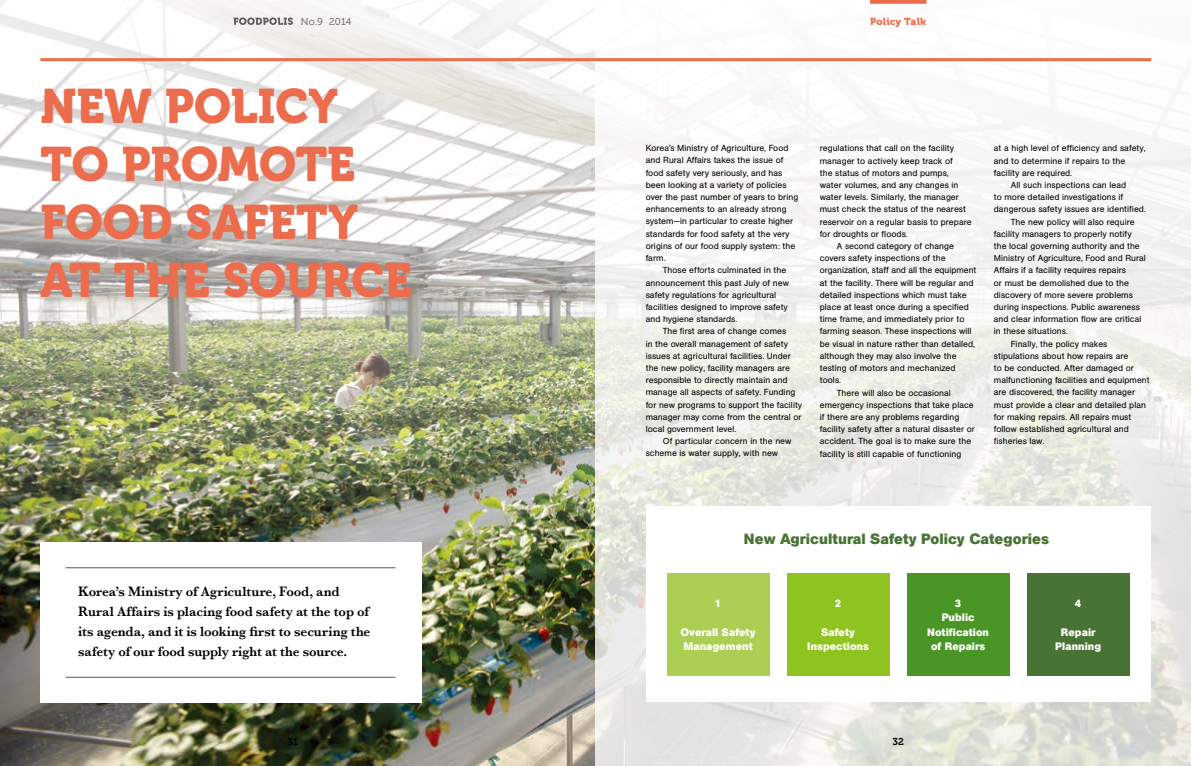
<style>
.page{position:relative;width:1191px;height:766px;background:#fff}
.page>*{position:absolute;margin:0;border:0;box-sizing:border-box;transform-origin:0 0}
.t1{font:48px/57.9px "Museo 900";letter-spacing:-.005em;color:#ec6d4e}
.t2{font:700 14.7px "AG Book BQ";letter-spacing:.005em;color:#487335}
.t3{font:600 14px/19.9px "Baskerville";letter-spacing:-.005em;color:#000;scale:.96 1}
.t4{font:700 10.7px/14.2px "AG Book BQ";letter-spacing:.005em;color:#fff;text-align:center}
.t5{font:10px "Museo 900";letter-spacing:.025em;color:#ec6d4e}
.t6{font:10px "Museo 300";letter-spacing:.015em;color:#5a5757}
.t7{font:10px "Museo 700";color:#000}
.t8{font:8.7px/12.2px "AG Book BQ";letter-spacing:.005em;color:#000}
</style>
<div class="page">
<img style="left:0;top:0;width:595px;height:765px">
<svg style="left:595px;top:0;width:596px;height:765px"></svg>
<div style="left:646px;top:506px;width:504px;height:196px;background:#fff"></div>
<hr style="left:40px;top:58px;width:1111px;height:3px;background:#ec6d4e">
<div style="left:667px;top:573px;width:102px;height:102px;background:#aacf53"></div>
<div style="left:787px;top:573px;width:102px;height:102px;background:#8fc31f"></div>
<div style="left:907px;top:573px;width:102px;height:102px;background:#499525"></div>
<div style="left:1027px;top:573px;width:102px;height:102px;background:#487335"></div>
<svg style="left:233px;top:18px;width:60px;height:7px"></svg>
<div style="left:40px;top:542px;width:382px;height:160px;background:#fff"></div>
<svg style="left:870px;top:0;width:56px;height:4px"></svg>
<hr style="left:66px;top:567px;width:329px;height:1px;background:#5a5757">
<hr style="left:66px;top:676px;width:329px;height:1px;background:#5a5757">
<p class="t6" style="left:301px;top:16px;width:52px">No.9 2014</p>
<p class="t5" style="left:870px;top:16px;width:58px">POLICY TALK</p>
<h1 class="t1" style="left:40px;top:78px;width:342px">NEW POLICY<br>TO PROMOTE<br>FOOD SAFETY<br>AT THE SOURCE</h1>
<p class="t8" style="left:646px;top:142px;width:154px">Korea’s Ministry of Agriculture, Food and Rural Affairs takes the issue of food safety very seriously, and has been looking at a variety of policies over the past number of years to bring enhancements to an already strong system—in particular to create higher standards for food safety at the very origins of our food supply system: the farm.</p>
<p class="t8" style="left:646px;top:264px;width:145px;text-indent:17px">Those efforts culminated in the announcement this past July of new safety regulations for agricultural facilities designed to improve safety and hygiene standards.</p>
<p class="t8" style="left:646px;top:325px;width:158px;text-indent:17px">The first area of change comes<br>in the overall management of safety issues at agricultural facilities. Under the new policy, facility managers are responsible to directly maintain and manage all aspects of safety. Funding for new programs to support the facility manager may come from the central or local government level.</p>
<p class="t8" style="left:646px;top:435px;width:147px;text-indent:17px">Of particular concern in the new scheme is water supply, with new</p>
<p class="t8" style="left:820px;top:142px;width:136px">regulations that call on the facility</p>
<p class="t8" style="left:820px;top:154px;width:135px">manager to actively keep track of</p>
<p class="t8" style="left:820px;top:167px;width:130px">the status of motors and pumps,</p>
<p class="t8" style="left:820px;top:179px;width:140px">water volumes, and any changes in</p>
<p class="t8" style="left:820px;top:191px;width:141px">water levels. Similarly, the manager</p>
<p class="t8" style="left:820px;top:203px;width:148px">must check the status of the nearest</p>
<p class="t8" style="left:820px;top:215px;width:153px">reservoir on a regular basis to prepare</p>
<p class="t8" style="left:820px;top:228px;width:89px">for droughts or floods.</p>
<p class="t8" style="left:837px;top:240px;width:119px">A second category of change</p>
<p class="t8" style="left:820px;top:252px;width:127px">covers safety inspections of the</p>
<p class="t8" style="left:820px;top:264px;width:158px">organization, staff and all the equipment</p>
<p class="t8" style="left:820px;top:276px;width:155px">at the facility. There will be regular and</p>
<p class="t8" style="left:820px;top:289px;width:149px">detailed inspections which must take</p>
<p class="t8" style="left:820px;top:301px;width:151px">place at least once during a specified</p>
<p class="t8" style="left:820px;top:313px;width:146px">time frame, and immediately prior to</p>
<p class="t8" style="left:820px;top:325px;width:153px">farming season. These inspections will</p>
<p class="t8" style="left:820px;top:337px;width:157px">be visual in nature rather than detailed,</p>
<p class="t8" style="left:820px;top:350px;width:138px">although they may also involve the</p>
<p class="t8" style="left:820px;top:362px;width:137px">testing of motors and mechanized</p>
<p class="t8" style="left:820px;top:374px;width:23px">tools.</p>
<p class="t8" style="left:837px;top:386px;width:116px">There will also be occasional</p>
<p class="t8" style="left:820px;top:398px;width:155px">emergency inspections that take place</p>
<p class="t8" style="left:820px;top:410px;width:141px">if there are any problems regarding</p>
<p class="t8" style="left:820px;top:423px;width:157px">facility safety after a natural disaster or</p>
<p class="t8" style="left:820px;top:435px;width:153px">accident. The goal is to make sure the</p>
<p class="t8" style="left:820px;top:447px;width:143px">facility is still capable of functioning</p>
<p class="t8" style="left:994px;top:142px;width:153px">at a high level of efficiency and safety,</p>
<p class="t8" style="left:994px;top:154px;width:133px">and to determine if repairs to the</p>
<p class="t8" style="left:994px;top:166px;width:80px">facility are required.</p>
<p class="t8" style="left:1011px;top:179px;width:117px">All such inspections can lead</p>
<p class="t8" style="left:994px;top:191px;width:131px">to more detailed investigations if</p>
<p class="t8" style="left:994px;top:203px;width:153px">dangerous safety issues are identified.</p>
<p class="t8" style="left:1011px;top:215px;width:125px">The new policy will also require</p>
<p class="t8" style="left:994px;top:227px;width:139px">facility managers to properly notify</p>
<p class="t8" style="left:994px;top:240px;width:147px">the local governing authority and the</p>
<p class="t8" style="left:994px;top:252px;width:154px">Ministry of Agriculture, Food and Rural</p>
<p class="t8" style="left:994px;top:264px;width:133px">Affairs if a facility requires repairs</p>
<p class="t8" style="left:994px;top:276px;width:137px">or must be demolished due to the</p>
<p class="t8" style="left:994px;top:288px;width:141px">discovery of more severe problems</p>
<p class="t8" style="left:994px;top:301px;width:147px">during inspections. Public awareness</p>
<p class="t8" style="left:994px;top:313px;width:149px">and clear information flow are critical</p>
<p class="t8" style="left:994px;top:325px;width:76px">in these situations.</p>
<p class="t8" style="left:1011px;top:337px;width:98px">Finally, the policy makes</p>
<p class="t8" style="left:994px;top:349px;width:136px">stipulations about how repairs are</p>
<p class="t8" style="left:994px;top:362px;width:141px">to be conducted. After damaged or</p>
<p class="t8" style="left:994px;top:374px;width:157px">malfunctioning facilities and equipment</p>
<p class="t8" style="left:994px;top:386px;width:143px">are discovered, the facility manager</p>
<p class="t8" style="left:994px;top:398px;width:154px">must provide a clear and detailed plan</p>
<p class="t8" style="left:994px;top:410px;width:139px">for making repairs. All repairs must</p>
<p class="t8" style="left:994px;top:423px;width:137px">follow established agricultural and</p>
<p class="t8" style="left:994px;top:435px;width:52px">fisheries law.</p>
<p class="t8" style="left:214px;top:520px;width:8px">—</p>
<h3 class="t3" style="left:78px;top:581px;width:306px">Korea’s Ministry of Agriculture, Food, and Rural Affairs is placing food safety at the top of its agenda, and it is looking first to securing the safety of our food supply right at the source.</h3>
<p class="t8" style="left:214px;top:593px;width:8px">—</p>
<p class="t8" style="left:214px;top:642px;width:8px">—</p>
<h2 class="t2" style="left:744px;top:530px;width:307px">New Agricultural Safety Policy Categories</h2>
<p class="t4" style="left:715px;top:596px;width:8px">1</p>
<p class="t4" style="left:680px;top:624px;width:77px;text-align:left">Overall Safety<br>Management</p>
<p class="t4" style="left:835px;top:596px;width:8px">2</p>
<p class="t4" style="left:807px;top:624px;width:63px">Safety<br>Inspections</p>
<p class="t4" style="left:927px;top:596px;width:63px">3<br>Public<br>Notification of Repairs</p>
<p class="t4" style="left:1075px;top:596px;width:8px">4</p>
<p class="t4" style="left:1055px;top:624px;width:47px">Repair<br>Planning</p>
<p class="t7" style="left:287px;top:736px;width:12px">31</p>
<p class="t7" style="left:892px;top:736px;width:13px">32</p>
</div>
